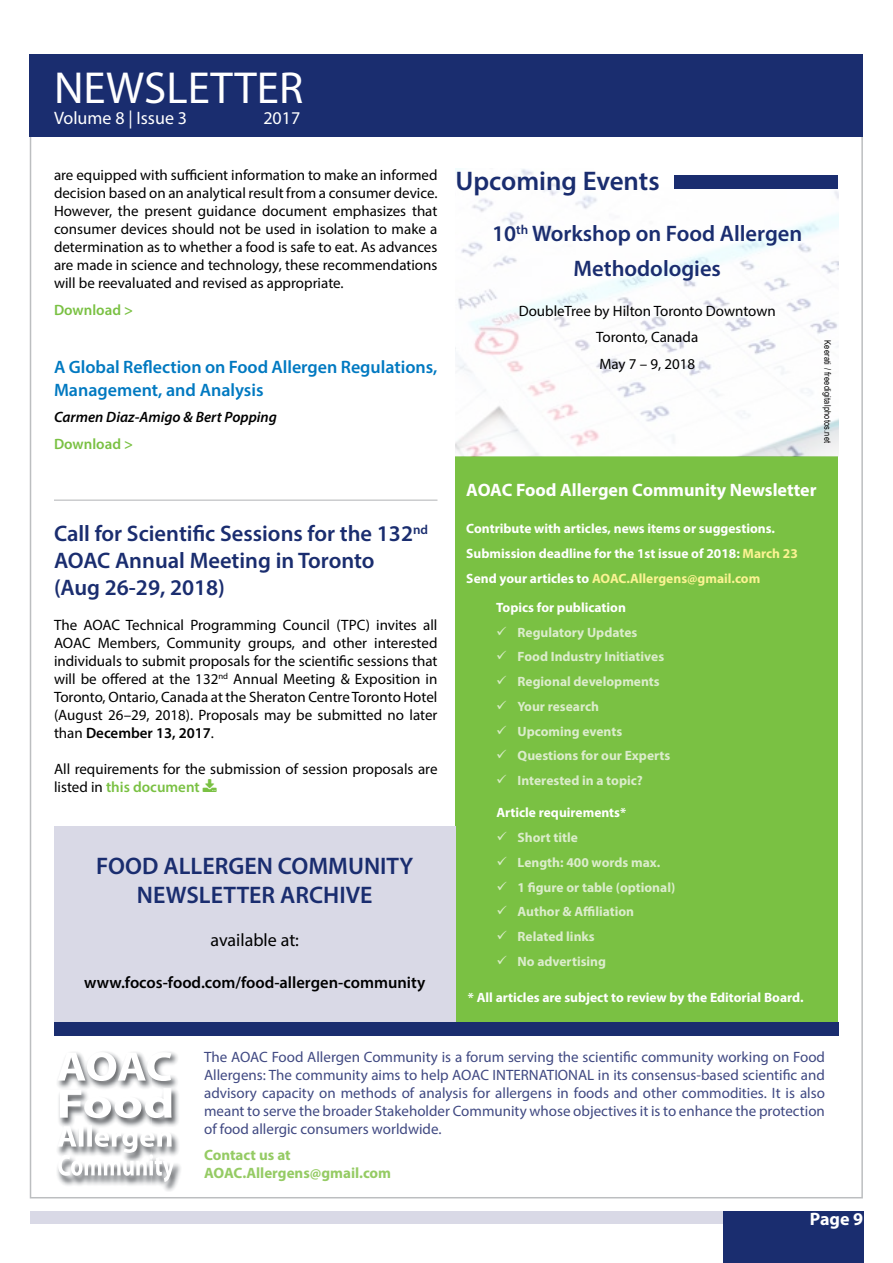
<style>
.page{position:relative;width:893px;height:1263px;background:#fff}
.page>*{position:absolute;margin:0;border:0;box-sizing:border-box;transform-origin:0 0}
.t1{font:45px "Myriad Pro";color:#fff}
.t2{font:600 27px "Myriad Pro";color:#1a2d6f}
.t3{font:600 24px/28.8px "Myriad Pro";color:#1a2d6f;text-align:center}
.t4{font:600 22.5px/27px "Myriad Pro";color:#1a2d6f;text-align:center}
.t5{font:600 18px/22.5px "Myriad Pro";color:#0079c1}
.t6{font:700 18px "Myriad Pro";color:#fff}
.t7{font:18px "Myriad Pro";color:#fff}
.t8{font:18px "Myriad Pro";color:#000}
.t9{font:600 16.5px "Myriad Pro";color:#000}
.t10{font:15px/18px "Myriad Pro";color:#000;text-align:justify}
.t11{font:15px/18px "Myriad Pro";color:#404982;text-align:justify}
.t12{font:700 15px/18px "Myriad Pro";color:#95cb64}
.t13{font:italic 600 15px "Myriad Pro";color:#000}
.t14{font:600 15px "Myriad Pro";color:#7ac143}
.t15{font:700 13.5px/24.8px "Myriad Pro";color:#fff}
.t16{font:700 13.5px/24.8px "Myriad Pro";color:#dbeccb}
.t17{font:9px "Arial Narrow";letter-spacing:.025em;color:#000}
.s1{font-weight:600}
.s2{font-weight:600;color:#7ac143}
.s3{color:#fbf392}
</style>
<div class="page">
<div style="left:30px;top:1211px;width:693px;height:13px;background:#d9d9e6"></div>
<div style="left:723px;top:1211px;width:140px;height:52px;background:#1a2d6f"></div>
<div style="left:30px;top:54px;width:833px;height:82px;background:#1a2d6f"></div>
<div style="left:455px;top:457px;width:383px;height:565px;background:#7ac143"></div>
<img style="left:57px;top:1051px;width:124px;height:140px">
<div style="left:54px;top:1022px;width:785px;height:14px;background:#1a2d6f"></div>
<img style="left:455px;top:168px;width:383px;height:289px">
<div style="left:674px;top:175px;width:164px;height:14px;background:#1a2d6f"></div>
<div style="left:54px;top:826px;width:401px;height:196px;background:#d9d9e6"></div>
<hr style="left:54px;top:499px;width:383px;height:2px;background:#a7a9ac">
<h1 class="t1" style="left:54px;top:60px;width:251px">NEWSLETTER</h1>
<p class="t7" style="left:54px;top:107px;width:135px">Volume 8 | Issue 3</p>
<p class="t7" style="left:263px;top:107px;width:38px">2017</p>
<p class="t10" style="left:54px;top:166px;width:385px">are equipped with sufficient information to make an informed decision based on an analytical result from a consumer device.<br>However, the present guidance document emphasizes that consumer devices should not be used in isolation to make a determination as to whether a food is safe to eat. As advances are made in science and technology, these recommendations will be reevaluated and revised as appropriate.</p>
<p class="t14" style="left:54px;top:300px;width:81px">Download &gt;</p>
<p class="t5" style="left:54px;top:355px;width:385px">A Global Reflection on Food Allergen Regulations,<br>Management, and Analysis</p>
<p class="t13" style="left:54px;top:407px;width:225px">Carmen Diaz-Amigo &amp; Bert Popping</p>
<p class="t14" style="left:54px;top:434px;width:81px">Download &gt;</p>
<h3 class="t4" style="left:54px;top:519px;width:376px;text-align:left">Call for Scientific Sessions for the 132<sup>nd<br></sup>AOAC Annual Meeting in Toronto<br>(Aug 26-29, 2018)</h3>
<p class="t10" style="left:54px;top:616px;width:385px">The AOAC Technical Programming Council (TPC) invites all AOAC Members, Community groups, and other interested individuals to submit proposals for the scientific sessions that will be offered at the 132<sup>nd</sup> Annual Meeting &amp; Exposition in Toronto, Ontario, Canada at the Sheraton Centre Toronto Hotel (August 26–29, 2018). Proposals may be submitted no later than <span class="s1">December 13, 2017</span>.</p>
<p class="t10" style="left:54px;top:760px;width:385px">All requirements for the submission of session proposals are listed in <span class="s2">this document</span></p>
<h3 class="t3" style="left:96px;top:851px;width:319px">FOOD ALLERGEN COMMUNITY<br>NEWSLETTER ARCHIVE</h3>
<p class="t8" style="left:210px;top:929px;width:90px">available at:</p>
<p class="t9" style="left:84px;top:972px;width:343px">www.focos-food.com/food-allergen-community</p>
<h2 class="t2" style="left:455px;top:164px;width:206px">Upcoming Events</h2>
<h3 class="t4" style="left:492px;top:216px;width:312px;line-height:34.5px">10<sup>th</sup> Workshop on Food Allergen<br>Methodologies</h3>
<p class="t10" style="left:519px;top:297px;width:259px;line-height:26.5px;text-align:center">DoubleTree by Hilton Toronto Downtown<br>Toronto, Canada<br>May 7 – 9, 2018</p>
<p class="t17" style="left:834px;top:340px;width:104px;rotate:90deg">Keerati / freedigitalphotos.net</p>
<p class="t6" style="left:466px;top:478px;width:352px">AOAC Food Allergen Community Newsletter</p>
<p class="t15" style="left:466px;top:516px;width:333px">Contribute with articles, news items or suggestions.<br>Submission deadline for the 1st issue of 2018: <span class="s3">March 23<br></span>Send your articles to <span class="s3">AOAC.Allergens@gmail.com</span></p>
<p class="t15" style="left:496px;top:595px;width:131px">Topics for publication</p>
<p class="t16" style="left:518px;top:619px;width:154px">Regulatory Updates<br>Food Industry Initiatives<br>Regional developments<br>Your research<br>Upcoming events<br>Questions for our Experts<br>Interested in a topic?</p>
<p class="t15" style="left:496px;top:800px;width:131px">Article requirements*</p>
<p class="t16" style="left:518px;top:825px;width:159px">Short title<br>Length: 400 words max.<br>1 figure or table (optional)<br>Author &amp; Affiliation<br>Related links<br>No advertising</p>
<p class="t15" style="left:468px;top:985px;width:337px">* All articles are subject to review by the Editorial Board.</p>
<p class="t11" style="left:204px;top:1047px;width:622px">The AOAC Food Allergen Community is a forum serving the scientific community working on Food Allergens: The community aims to help AOAC INTERNATIONAL in its consensus-based scientific and advisory capacity on methods of analysis for allergens in foods and other commodities. It is also meant to serve the broader Stakeholder Community whose objectives it is to enhance the protection of food allergic consumers worldwide.</p>
<p class="t12" style="left:204px;top:1146px;width:189px">Contact us at<br>AOAC.Allergens@gmail.com</p>
<p class="t6" style="left:810px;top:1207px;width:55px">Page 9</p>
</div>
